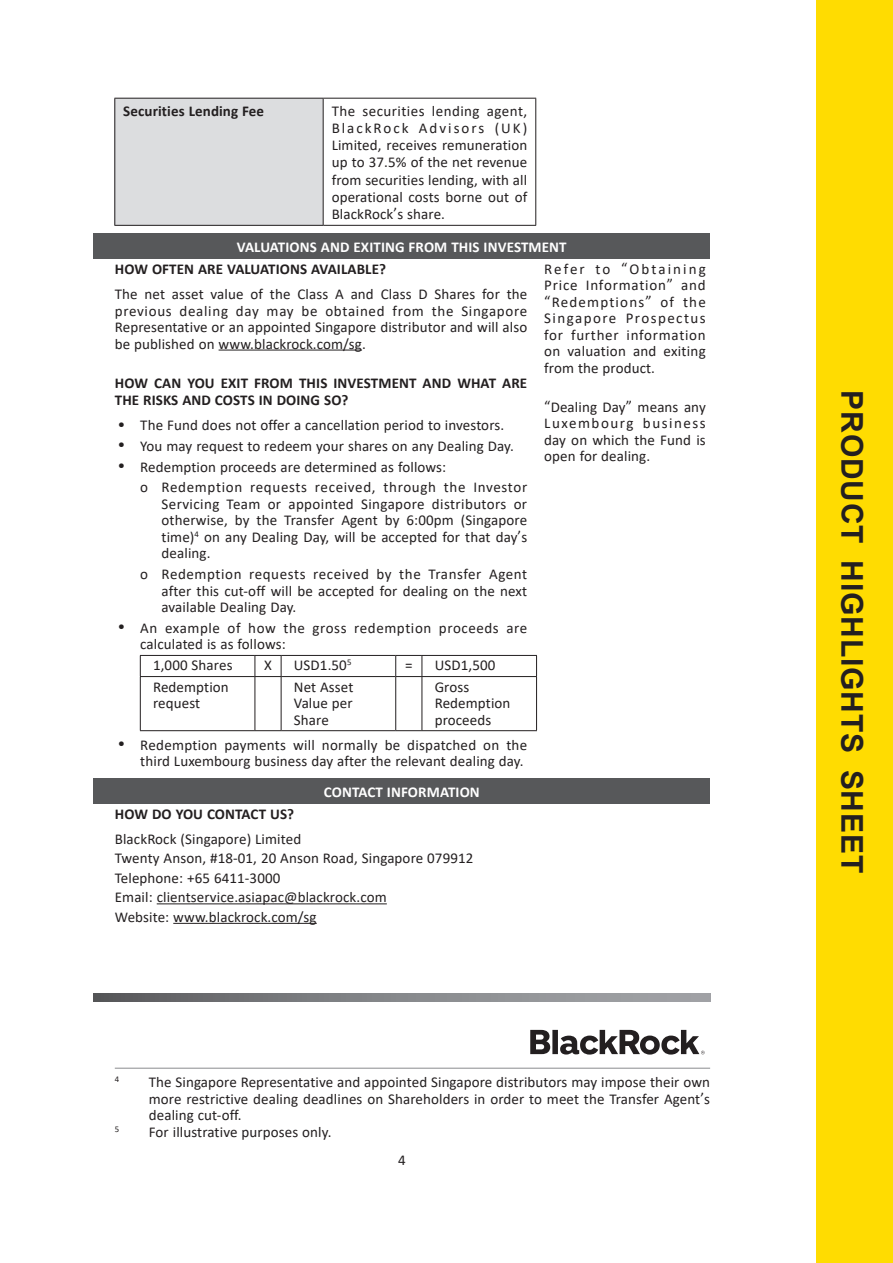
<style>
.page{position:relative;width:893px;height:1263px;background:#fff}
.page>*{position:absolute;margin:0;border:0;box-sizing:border-box;transform-origin:0 0}
.t1{font:700 30px "Arial";letter-spacing:.03em;color:#231f20}
.Body_Text{font:15px/16.5px "Calibri";letter-spacing:.01em;color:#231f20;text-align:justify}
.Heading_2{font:700 15px/16.5px "Calibri";letter-spacing:.005em;color:#231f20}
.Body_Text-2{font:15px/16.5px "Calibri";letter-spacing:.04em;color:#231f20}
.Heading_2-2{font:700 15px "Calibri";letter-spacing:.005em;color:#fff}
.Body_Text-3{font:700 15px "Calibri";letter-spacing:.005em;color:#231f20}
.Body_Text-4{font:8.7px "Calibri";color:#231f20}
</style>
<div class="page">
<div style="left:816px;top:0;width:77px;height:1263px;background:#ffdc01"></div>
<div style="left:115px;top:98px;width:208px;height:127px;background:#dcdddf"></div>
<hr style="left:114px;top:98px;width:209px;height:1px;background:#231f20">
<hr style="left:323px;top:98px;width:213px;height:1px;background:#231f20">
<hr style="left:535px;top:99px;width:1px;height:126px;background:#231f20">
<hr style="left:114px;top:225px;width:209px;height:1px;background:#231f20">
<hr style="left:323px;top:225px;width:213px;height:1px;background:#231f20">
<hr style="left:114px;top:99px;width:1px;height:126px;background:#231f20">
<hr style="left:323px;top:99px;width:1px;height:126px;background:#231f20">
<div style="left:94px;top:234px;width:616px;height:25px;background:#57585a"></div>
<hr style="left:140px;top:655px;width:115px;height:1px;background:#231f20">
<svg style="left:140px;top:656px;width:1px;height:20px"></svg>
<hr style="left:281px;top:655px;width:115px;height:1px;background:#231f20">
<hr style="left:422px;top:655px;width:115px;height:1px;background:#231f20">
<svg style="left:536px;top:656px;width:1px;height:20px"></svg>
<hr style="left:140px;top:676px;width:115px;height:1px;background:#231f20">
<hr style="left:140px;top:677px;width:1px;height:53px;background:#231f20">
<svg style="left:255px;top:655px;width:27px;height:22px"></svg>
<hr style="left:255px;top:677px;width:1px;height:53px;background:#231f20">
<hr style="left:281px;top:676px;width:115px;height:1px;background:#231f20">
<hr style="left:281px;top:677px;width:1px;height:53px;background:#231f20">
<svg style="left:395px;top:655px;width:28px;height:22px"></svg>
<hr style="left:395px;top:677px;width:1px;height:53px;background:#231f20">
<hr style="left:422px;top:676px;width:115px;height:1px;background:#231f20">
<hr style="left:422px;top:677px;width:1px;height:53px;background:#231f20">
<hr style="left:536px;top:677px;width:1px;height:53px;background:#231f20">
<hr style="left:140px;top:730px;width:115px;height:1px;background:#231f20">
<svg style="left:255px;top:730px;width:26px;height:1px"></svg>
<hr style="left:281px;top:730px;width:115px;height:1px;background:#231f20">
<svg style="left:396px;top:730px;width:26px;height:1px"></svg>
<hr style="left:422px;top:730px;width:115px;height:1px;background:#231f20">
<hr style="left:219px;top:350px;width:143px;height:1px;background:#231f20">
<div style="left:94px;top:778px;width:616px;height:26px;background:#57585a"></div>
<hr style="left:157px;top:903px;width:230px;height:1px;background:#231f20">
<hr style="left:173px;top:923px;width:144px;height:1px;background:#231f20">
<svg style="left:94px;top:993px;width:616px;height:8px;background:#828487"></svg>
<svg style="left:530px;top:1030px;width:175px;height:24px"></svg>
<hr style="left:115px;top:1068px;width:595px;height:1px;background:#8a8c8f">
<p class="Body_Text-3" style="left:123px;top:100px;width:142px">Securities Lending Fee</p>
<p class="Body_Text" style="left:332px;top:102px;width:197px;line-height:17.2px">The securities lending agent, BlackRock Advisors (UK)<br>Limited, receives remuneration up to 37.5% of the net revenue from securities lending, with all operational costs borne out of BlackRock’s share.</p>
<p class="Heading_2-2" style="left:237px;top:237px;width:331px">VALUATIONS AND EXITING FROM THIS INVESTMENT</p>
<p class="Heading_2" style="left:115px;top:260px;width:273px">HOW OFTEN ARE VALUATIONS AVAILABLE?</p>
<p class="Body_Text" style="left:544px;top:260px;width:163px">Refer to “Obtaining Price Information” and “Redemptions” of the Singapore Prospectus for further information on valuation and exiting from the product.</p>
<p class="Body_Text" style="left:544px;top:398px;width:163px">“Dealing Day” means any Luxembourg business day on which the Fund is open for dealing.</p>
<p class="Body_Text" style="left:115px;top:285px;width:414px">The net asset value of the Class A and Class D Shares for the previous dealing day may be obtained from the Singapore Representative or an appointed Singapore distributor and will also be published on www.blackrock.com/sg.</p>
<p class="Heading_2" style="left:115px;top:375px;width:414px">HOW CAN YOU EXIT FROM THIS INVESTMENT AND WHAT ARE<br>THE RISKS AND COSTS IN DOING SO?</p>
<p class="Body_Text" style="left:130px;top:420px;width:9px;rotate:90deg">•</p>
<p class="Body_Text" style="left:140px;top:416px;width:365px">The Fund does not offer a cancellation period to investors.</p>
<p class="Body_Text" style="left:130px;top:441px;width:9px;rotate:90deg">•</p>
<p class="Body_Text" style="left:140px;top:437px;width:375px">You may request to redeem your shares on any Dealing Day.</p>
<p class="Body_Text" style="left:130px;top:462px;width:9px;rotate:90deg">•</p>
<p class="Body_Text" style="left:140px;top:458px;width:307px">Redemption proceeds are determined as follows:</p>
<p class="Body_Text" style="left:162px;top:479px;width:367px;text-indent:-21px">o Redemption requests received, through the Investor Servicing Team or appointed Singapore distributors or otherwise, by the Transfer Agent by 6:00pm (Singapore time)<sup>4</sup> on any Dealing Day, will be accepted for that day’s dealing.</p>
<p class="Body_Text" style="left:162px;top:565px;width:367px;text-indent:-21px">o Redemption requests received by the Transfer Agent after this cut-off will be accepted for dealing on the next available Dealing Day.</p>
<p class="Body_Text" style="left:130px;top:623px;width:9px;rotate:90deg">•</p>
<p class="Body_Text-2" style="left:140px;top:619px;width:388px">An example of how the gross redemption proceeds are calculated is as follows:</p>
<p class="Body_Text" style="left:153px;top:657px;width:81px">1,000 Shares</p>
<p class="Body_Text" style="left:264px;top:657px;width:9px">X</p>
<p class="Body_Text" style="left:294px;top:657px;width:59px">USD1.50<sup>5</sup></p>
<p class="Body_Text" style="left:405px;top:657px;width:9px">=</p>
<p class="Body_Text" style="left:435px;top:657px;width:62px">USD1,500</p>
<p class="Body_Text" style="left:153px;top:678px;width:77px">Redemption request</p>
<p class="Body_Text" style="left:294px;top:678px;width:61px">Net Asset Value per Share</p>
<p class="Body_Text" style="left:435px;top:678px;width:77px;text-align:left">Gross<br>Redemption proceeds</p>
<p class="Body_Text" style="left:130px;top:740px;width:9px;rotate:90deg">•</p>
<p class="Body_Text" style="left:140px;top:736px;width:388px">Redemption payments will normally be dispatched on the third Luxembourg business day after the relevant dealing day.</p>
<p class="Heading_2-2" style="left:324px;top:781px;width:157px">CONTACT INFORMATION</p>
<p class="Heading_2" style="left:115px;top:805px;width:181px">HOW DO YOU CONTACT US?</p>
<p class="Body_Text" style="left:115px;top:830px;width:188px">BlackRock (Singapore) Limited</p>
<p class="Body_Text" style="left:115px;top:850px;width:360px">Twenty Anson, #18-01, 20 Anson Road, Singapore 079912</p>
<p class="Body_Text" style="left:115px;top:869px;width:167px">Telephone: +65 6411-3000</p>
<p class="Body_Text" style="left:115px;top:889px;width:273px">Email: clientservice.asiapac@blackrock.com</p>
<p class="Body_Text" style="left:115px;top:908px;width:203px">Website: www.blackrock.com/sg</p>
<p class="Body_Text-4" style="left:115px;top:1073px;width:6px">4</p>
<p class="Body_Text" style="left:149px;top:1074px;width:563px">The Singapore Representative and appointed Singapore distributors may impose their own more restrictive dealing deadlines on Shareholders in order to meet the Transfer Agent’s dealing cut-off.</p>
<p class="Body_Text-4" style="left:115px;top:1123px;width:6px">5</p>
<p class="Body_Text" style="left:149px;top:1123px;width:184px">For illustrative purposes only.</p>
<p class="Body_Text" style="left:398px;top:1151px;width:9px">4</p>
<h1 class="t1" style="left:873px;top:390px;width:484px;rotate:90deg">PRODUCT HIGHLIGHTS SHEET</h1>
</div>
